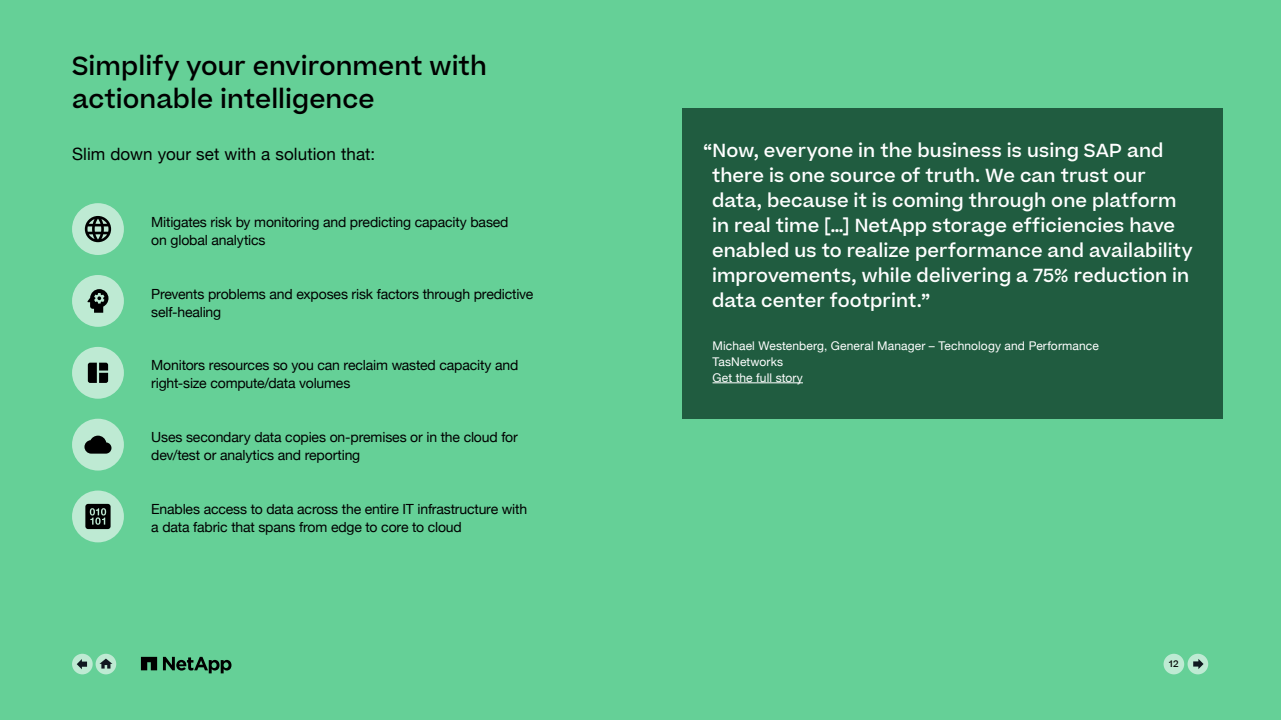
<style>
.page{position:relative;width:1281px;height:720px;background:#fff}
.page>*{position:absolute;margin:0;border:0;box-sizing:border-box;transform-origin:0 0}
.t1{font:500 25px/33px "Beatrice";letter-spacing:.005em;color:#000}
.t2{font:500 18px/25px "Beatrice";letter-spacing:.005em;color:#fff}
.t3{font:17px "Helvetica Neue";letter-spacing:.005em;color:#000}
.t4{font:14px/18px "Helvetica Neue";letter-spacing:-.01em;color:#000}
.t5{font:12px/16px "Helvetica Neue";letter-spacing:.01em;color:#fff}
.t6{font:500 9px "Beatrice";color:#000}
</style>
<div class="page">
<div style="left:0;top:0;width:1280px;height:720px;background:#65d097"></div>
<div style="left:682px;top:108px;width:540px;height:311px;background:#205c40"></div>
<hr style="left:712px;top:383px;width:90px;height:1px;background:#fff">
<div style="left:72px;top:203px;width:52px;height:52px;background:#beead3;border-radius:50%"></div>
<svg style="left:85px;top:216px;width:26px;height:26px"></svg>
<div style="left:72px;top:275px;width:52px;height:52px;background:#beead3;border-radius:50%"></div>
<svg style="left:87px;top:289px;width:21px;height:24px"></svg>
<div style="left:72px;top:347px;width:52px;height:52px;background:#beead3;border-radius:50%"></div>
<svg style="left:88px;top:363px;width:20px;height:20px"></svg>
<div style="left:72px;top:419px;width:52px;height:52px;background:#beead3;border-radius:50%"></div>
<svg style="left:84px;top:436px;width:27px;height:18px"></svg>
<div style="left:72px;top:491px;width:52px;height:51px;background:#beead3;border-radius:50%"></div>
<svg style="left:85px;top:504px;width:26px;height:25px"></svg>
<div style="left:96px;top:654px;width:20px;height:20px;background:#beead3;border-radius:50%"></div>
<svg style="left:99px;top:659px;width:13px;height:10px"></svg>
<div style="left:72px;top:654px;width:21px;height:20px;background:#beead3;border-radius:50%"></div>
<svg style="left:77px;top:659px;width:10px;height:10px"></svg>
<div style="left:1187px;top:654px;width:20px;height:20px;background:#beead3;border-radius:50%"></div>
<svg style="left:1193px;top:659px;width:10px;height:10px"></svg>
<svg style="left:163px;top:657px;width:68px;height:16px"></svg>
<svg style="left:141px;top:657px;width:16px;height:13px"></svg>
<div style="left:1163px;top:654px;width:20px;height:20px;background:#beead3;border-radius:50%"></div>
<h1 class="t1" style="left:72px;top:49px;width:416px">Simplify your environment with actionable intelligence</h1>
<p class="t3" style="left:72px;top:142px;width:304px">Slim down your set with a solution that:</p>
<p class="t2" style="left:712px;top:138px;width:482px;text-indent:-9px">“Now, everyone in the business is using SAP and there is one source of truth. We can trust our data, because it is coming through one platform in real time […] NetApp storage efficiencies have enabled us to realize performance and availability improvements, while delivering a 75% reduction in data center footprint.”</p>
<p class="t5" style="left:712px;top:338px;width:388px">Michael Westenberg, General Manager – Technology and Performance<br>TasNetworks<br>Get the full story</p>
<p class="t4" style="left:151px;top:214px;width:359px">Mitigates risk by monitoring and predicting capacity based on global analytics</p>
<p class="t4" style="left:151px;top:285px;width:383px">Prevents problems and exposes risk factors through predictive self-healing</p>
<p class="t4" style="left:151px;top:357px;width:368px">Monitors resources so you can reclaim wasted capacity and right-size compute/data volumes</p>
<p class="t4" style="left:151px;top:429px;width:368px">Uses secondary data copies on-premises or in the cloud for dev/test or analytics and reporting</p>
<p class="t4" style="left:151px;top:501px;width:377px">Enables access to data across the entire IT infrastructure with a data fabric that spans from edge to core to cloud</p>
<p class="t6" style="left:1169px;top:658px;width:11px">12</p>
</div>
